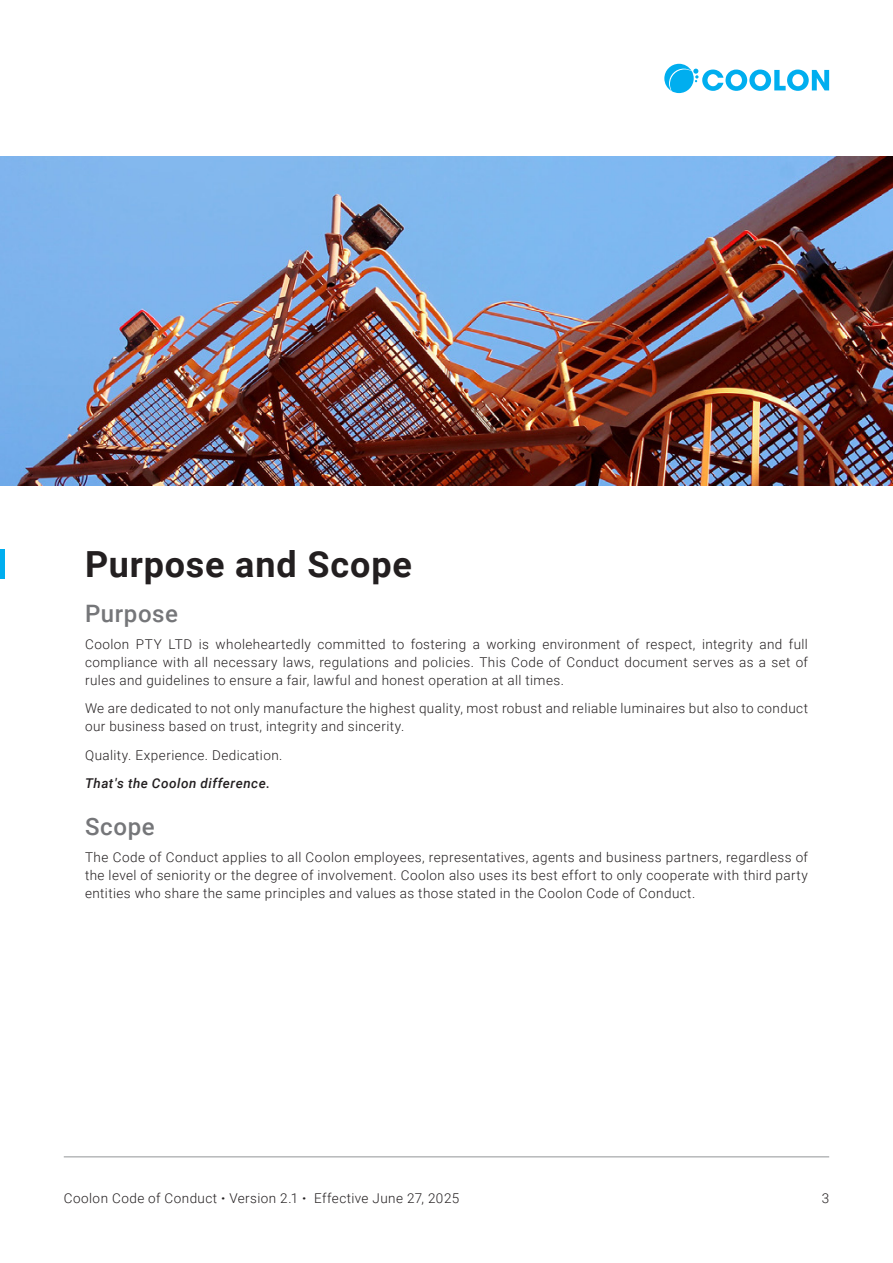
<style>
.page{position:relative;width:893px;height:1263px;background:#fff}
.page>*{position:absolute;margin:0;border:0;box-sizing:border-box;transform-origin:0 0}
.t1{font:700 36px "Roboto";letter-spacing:.025em;color:#231f20}
.subtitle{font:500 24px "Roboto";letter-spacing:.025em;color:#757679}
.body{font:300 13.5px/18px "Roboto";letter-spacing:.03em;color:#231f20;text-align:justify}
.body-2{font:italic 500 13.5px "Roboto";letter-spacing:.035em;color:#231f20}
.s1{font-weight:900}
</style>
<div class="page">
<svg style="left:664px;top:64px;width:165px;height:29px"></svg>
<hr style="left:64px;top:1156px;width:765px;height:1px;background:#939598">
<img style="left:0;top:157px;width:893px;height:328px">
<hr style="left:0;top:549px;width:4px;height:29px;background:#00aeef">
<p class="t1" style="left:85px;top:538px;width:328px">Purpose and Scope</p>
<p class="subtitle" style="left:85px;top:596px;width:94px">Purpose</p>
<p class="body" style="left:85px;top:634px;width:724px">Coolon PTY LTD is wholeheartedly committed to fostering a working environment of respect, integrity and full compliance with all necessary laws, regulations and policies. This Code of Conduct document serves as a set of rules and guidelines to ensure a fair, lawful and honest operation at all times.</p>
<p class="body" style="left:85px;top:699px;width:724px">We are dedicated to not only manufacture the highest quality, most robust and reliable luminaires but also to conduct our business based on trust, integrity and sincerity.</p>
<p class="body" style="left:85px;top:745px;width:199px">Quality. Experience. Dedication.</p>
<p class="body-2" style="left:85px;top:774px;width:187px">That's the Coolon difference.</p>
<p class="subtitle" style="left:85px;top:809px;width:71px">Scope</p>
<p class="body" style="left:85px;top:847px;width:724px">The Code of Conduct applies to all Coolon employees, representatives, agents and business partners, regardless of the level of seniority or the degree of involvement. Coolon also uses its best effort to only cooperate with third party entities who share the same principles and values as those stated in the Coolon Code of Conduct.</p>
<p class="body" style="left:64px;top:1188px;width:397px">Coolon Code of Conduct <span class="s1">·</span> Version 2.1 <span class="s1">·</span> Effective June 27, 2025</p>
<p class="body" style="left:822px;top:1188px;width:9px">3</p>
</div>
